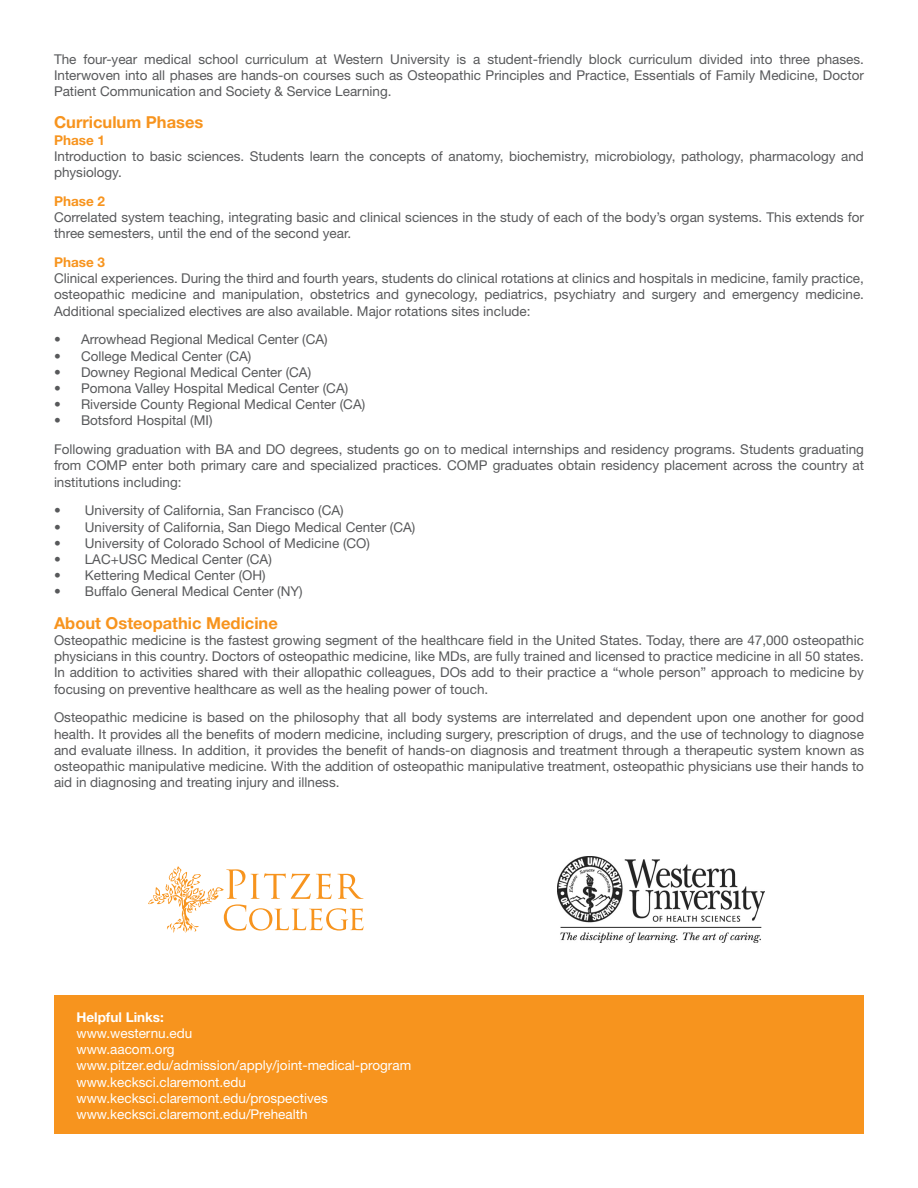
<style>
.page{position:relative;width:918px;height:1188px;background:#fff}
.page>*{position:absolute;margin:0;border:0;box-sizing:border-box;transform-origin:0 0}
.t1{font:700 16.5px "Helvetica Neue LT Std";color:#f7941e}
.t2{font:13.5px/16.2px "Helvetica Neue LT Std";color:#58595b;text-align:justify}
.t3{font:13.5px/16.2px "Helvetica Neue LT Std";color:#fff}
.t4{font:700 13.5px "Helvetica Neue LT Std";color:#f7941e}
.t5{font:700 13.5px "Helvetica Neue LT Std";color:#fff}
</style>
<div class="page">
<img style="left:557px;top:857px;width:208px;height:86px">
<svg style="left:148px;top:866px;width:215px;height:67px"></svg>
<div style="left:54px;top:995px;width:810px;height:138px;background:#f7941e"></div>
<p class="t2" style="left:54px;top:51px;width:812px">The four-year medical school curriculum at Western University is a student-friendly block curriculum divided into three phases.<br>Interwoven into all phases are hands-on courses such as Osteopathic Principles and Practice, Essentials of Family Medicine, Doctor Patient Communication and Society &amp; Service Learning.</p>
<p class="t1" style="left:54px;top:112px;width:151px">Curriculum Phases</p>
<p class="t4" style="left:54px;top:131px;width:53px">Phase 1</p>
<p class="t2" style="left:54px;top:148px;width:811px">Introduction to basic sciences. Students learn the concepts of anatomy, biochemistry, microbiology, pathology, pharmacology and physiology.</p>
<p class="t4" style="left:54px;top:193px;width:53px">Phase 2</p>
<p class="t2" style="left:54px;top:209px;width:812px">Correlated system teaching, integrating basic and clinical sciences in the study of each of the body’s organ systems. This extends for three semesters, until the end of the second year.</p>
<p class="t4" style="left:54px;top:254px;width:53px">Phase 3</p>
<p class="t2" style="left:54px;top:270px;width:812px">Clinical experiences. During the third and fourth years, students do clinical rotations at clinics and hospitals in medicine, family practice, osteopathic medicine and manipulation, obstetrics and gynecology, pediatrics, psychiatry and surgery and emergency medicine.<br>Additional specialized electives are also available. Major rotations sites include:</p>
<p class="t2" style="left:54px;top:331px;width:275px">• Arrowhead Regional Medical Center (CA)</p>
<p class="t2" style="left:54px;top:348px;width:199px">• College Medical Center (CA)</p>
<p class="t2" style="left:54px;top:364px;width:259px">• Downey Regional Medical Center (CA)</p>
<p class="t2" style="left:54px;top:380px;width:296px">• Pomona Valley Hospital Medical Center (CA)</p>
<p class="t2" style="left:54px;top:396px;width:313px">• Riverside County Regional Medical Center (CA)</p>
<p class="t2" style="left:54px;top:406px;width:811px;line-height:28.8px">• Botsford Hospital (MI)<br>Following graduation with BA and DO degrees, students go on to medical internships and residency programs. Students graduating</p>
<p class="t2" style="left:54px;top:457px;width:812px">from COMP enter both primary care and specialized practices. COMP graduates obtain residency placement across the country at institutions including:</p>
<p class="t2" style="left:54px;top:502px;width:291px">• University of California, San Francisco (CA)</p>
<p class="t2" style="left:54px;top:519px;width:363px">• University of California, San Diego Medical Center (CA)</p>
<p class="t2" style="left:54px;top:535px;width:318px">• University of Colorado School of Medicine (CO)</p>
<p class="t2" style="left:54px;top:551px;width:219px">• LAC+USC Medical Center (CA)</p>
<p class="t2" style="left:54px;top:567px;width:213px">• Kettering Medical Center (OH)</p>
<p class="t2" style="left:54px;top:583px;width:250px">• Buffalo General Medical Center (NY)</p>
<p class="t1" style="left:54px;top:613px;width:225px">About Osteopathic Medicine</p>
<p class="t2" style="left:54px;top:632px;width:812px">Osteopathic medicine is the fastest growing segment of the healthcare field in the United States. Today, there are 47,000 osteopathic physicians in this country. Doctors of osteopathic medicine, like MDs, are fully trained and licensed to practice medicine in all 50 states.<br>In addition to activities shared with their allopathic colleagues, DOs add to their practice a “whole person” approach to medicine by focusing on preventive healthcare as well as the healing power of touch.</p>
<p class="t2" style="left:54px;top:709px;width:812px">Osteopathic medicine is based on the philosophy that all body systems are interrelated and dependent upon one another for good health. It provides all the benefits of modern medicine, including surgery, prescription of drugs, and the use of technology to diagnose and evaluate illness. In addition, it provides the benefit of hands-on diagnosis and treatment through a therapeutic system known as osteopathic manipulative medicine. With the addition of osteopathic manipulative treatment, osteopathic physicians use their hands to aid in diagnosing and treating injury and illness.</p>
<p class="t5" style="left:76px;top:1009px;width:89px">Helpful Links:</p>
<p class="t3" style="left:76px;top:1025px;width:336px">www.westernu.edu<br>www.aacom.org www.pitzer.edu/admission/apply/joint-medical-program www.kecksci.claremont.edu www.kecksci.claremont.edu/prospectives www.kecksci.claremont.edu/Prehealth</p>
</div>
